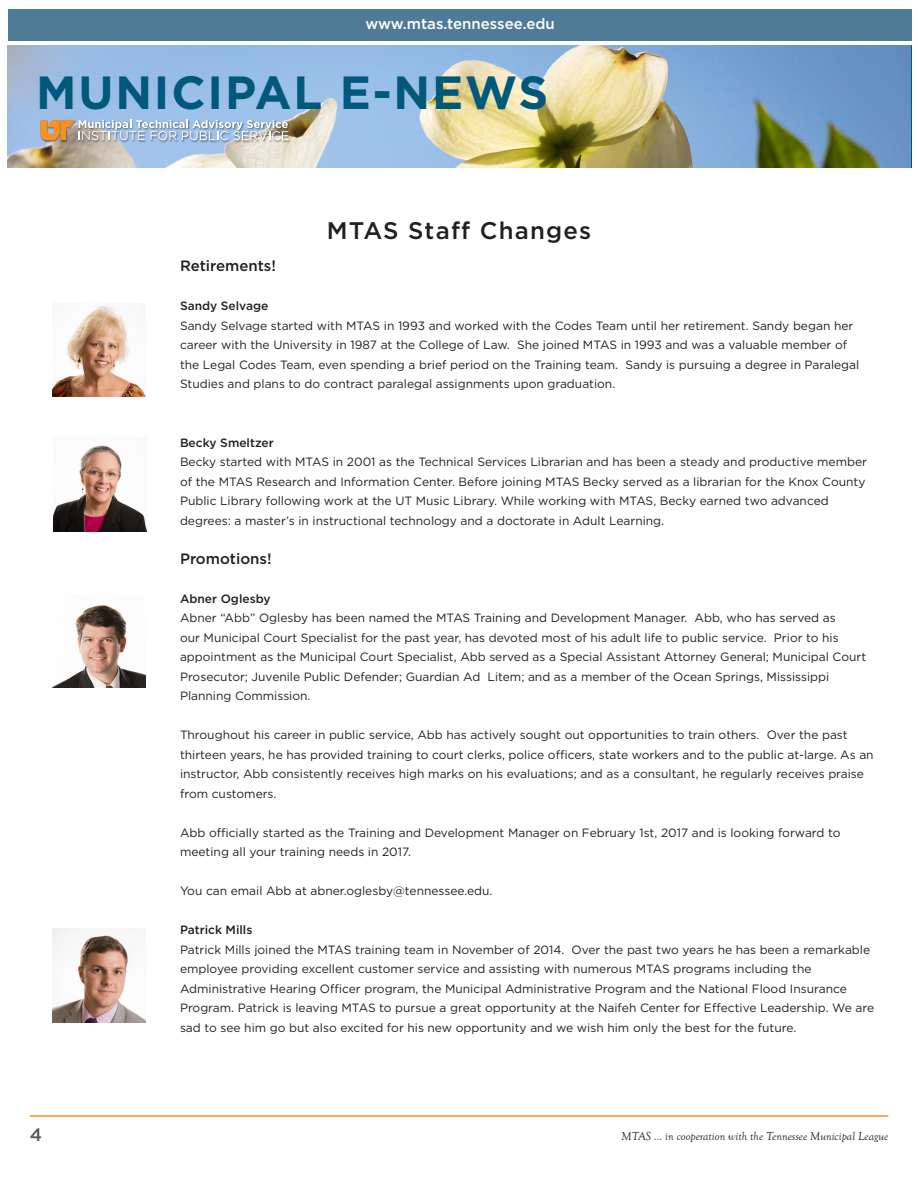
<style>
.page{position:relative;width:918px;height:1188px;background:#fff}
.page>*{position:absolute;margin:0;border:0;box-sizing:border-box;transform-origin:0 0}
.t1{font:700 46.5px "Gotham";letter-spacing:.04em;color:#00597a}
.t2{font:500 24px "Gotham";letter-spacing:.05em;color:#231f20}
.t3{font:500 18px "Gotham";color:#57585a}
.t4{font:500 15px "Gotham";color:#231f20}
.t5{font:500 15px "Gotham";color:#fff}
.t6{font:12px/19.5px "Gotham";color:#231f20}
.t7{font:italic 12px "Goudy Old Style T";color:#231f20}
.t8{font:500 12px "Gotham";color:#231f20}
</style>
<div class="page">
<hr style="left:30px;top:1115px;width:858px;height:2px;background:#f7931d">
<div style="left:8px;top:9px;width:904px;height:31px;background:#4f7b96"></div>
<img style="left:8px;top:45px;width:902px;height:122px">
<div style="left:40px;top:120px;width:251px;height:23px;background:#231f20;opacity:.55"></div>
<svg style="left:40px;top:120px;width:248px;height:20px;background:#b8bbbf"></svg>
<img style="left:52px;top:605px;width:94px;height:83px">
<img style="left:52px;top:306px;width:94px;height:91px">
<img style="left:53px;top:445px;width:94px;height:86px">
<img style="left:52px;top:929px;width:94px;height:93px">
<p class="t5" style="left:365px;top:14px;width:191px">www.mtas.tennessee.edu</p>
<h1 class="t1" style="left:36px;top:62px;width:514px">MUNICIPAL E-NEWS</h1>
<p class="t2" style="left:327px;top:215px;width:266px">MTAS Staff Changes</p>
<p class="t4" style="left:180px;top:256px;width:98px">Retirements!</p>
<p class="t8" style="left:180px;top:298px;width:90px">Sandy Selvage</p>
<p class="t6" style="left:180px;top:315px;width:681px">Sandy Selvage started with MTAS in 1993 and worked with the Codes Team until her retirement. Sandy began her career with the University in 1987 at the College of Law. She joined MTAS in 1993 and was a valuable member of the Legal Codes Team, even spending a brief period on the Training team. Sandy is pursuing a degree in Paralegal Studies and plans to do contract paralegal assignments upon graduation.</p>
<p class="t8" style="left:180px;top:435px;width:95px">Becky Smeltzer</p>
<p class="t6" style="left:180px;top:452px;width:689px">Becky started with MTAS in 2001 as the Technical Services Librarian and has been a steady and productive member of the MTAS Research and Information Center. Before joining MTAS Becky served as a librarian for the Knox County Public Library following work at the UT Music Library. While working with MTAS, Becky earned two advanced degrees: a master’s in instructional technology and a doctorate in Adult Learning.</p>
<p class="t4" style="left:180px;top:549px;width:93px">Promotions!</p>
<p class="t8" style="left:180px;top:591px;width:92px">Abner Oglesby</p>
<p class="t6" style="left:180px;top:608px;width:688px">Abner “Abb” Oglesby has been named the MTAS Training and Development Manager. Abb, who has served as<br>our Municipal Court Specialist for the past year, has devoted most of his adult life to public service. Prior to his appointment as the Municipal Court Specialist, Abb served as a Special Assistant Attorney General; Municipal Court Prosecutor; Juvenile Public Defender; Guardian Ad Litem; and as a member of the Ocean Springs, Mississippi Planning Commission.</p>
<p class="t6" style="left:180px;top:725px;width:695px">Throughout his career in public service, Abb has actively sought out opportunities to train others. Over the past thirteen years, he has provided training to court clerks, police officers, state workers and to the public at-large. As an instructor, Abb consistently receives high marks on his evaluations; and as a consultant, he regularly receives praise from customers.</p>
<p class="t6" style="left:180px;top:822px;width:662px">Abb officially started as the Training and Development Manager on February 1st, 2017 and is looking forward to meeting all your training needs in 2017.</p>
<p class="t6" style="left:180px;top:881px;width:314px">You can email Abb at abner.oglesby@tennessee.edu.</p>
<p class="t8" style="left:180px;top:922px;width:74px">Patrick Mills</p>
<p class="t6" style="left:180px;top:939px;width:696px">Patrick Mills joined the MTAS training team in November of 2014. Over the past two years he has been a remarkable employee providing excellent customer service and assisting with numerous MTAS programs including the Administrative Hearing Officer program, the Municipal Administrative Program and the National Flood Insurance Program. Patrick is leaving MTAS to pursue a great opportunity at the Naifeh Center for Effective Leadership. We are sad to see him go but also excited for his new opportunity and we wish him only the best for the future.</p>
<h3 class="t3" style="left:30px;top:1123px;width:14px">4</h3>
<p class="t7" style="left:622px;top:1130px;width:268px">MTAS ... in cooperation with the Tennessee Municipal League</p>
</div>
